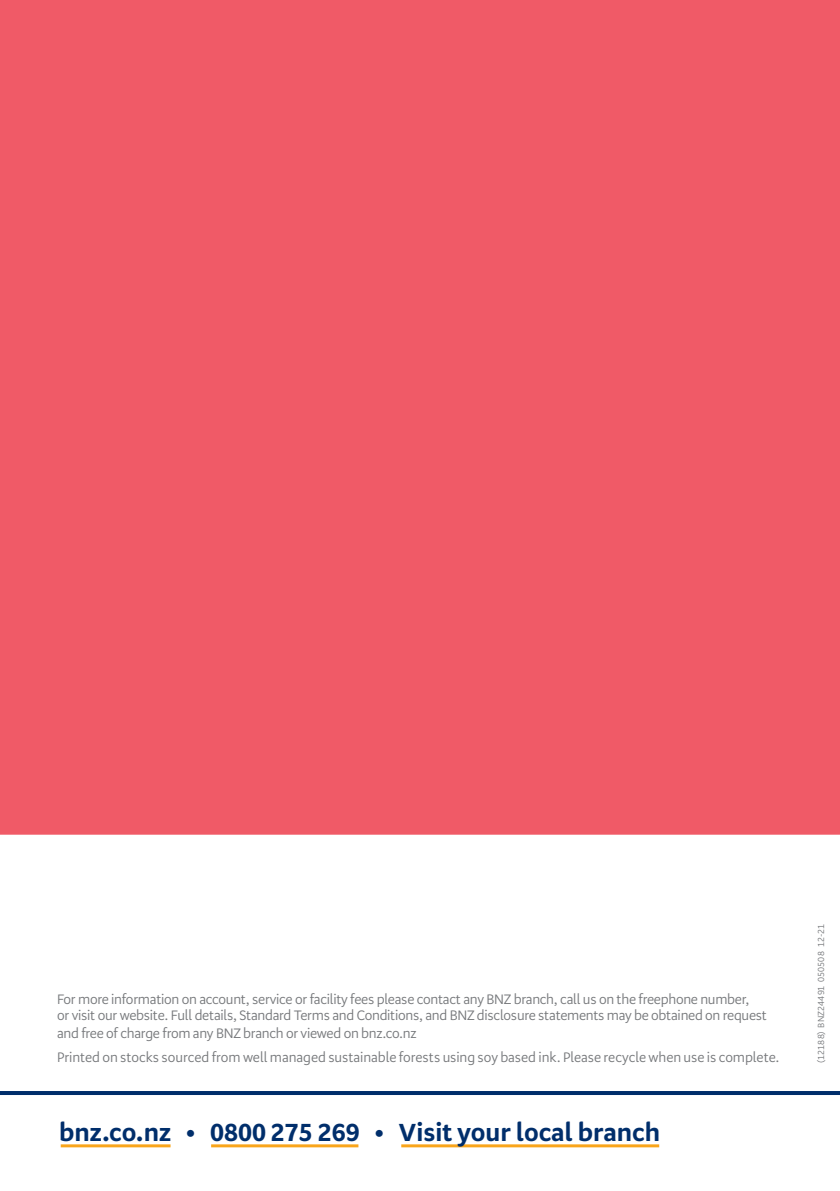
<style>
.page{position:relative;width:840px;height:1191px;background:#fff}
.page>*{position:absolute;margin:0;border:0;box-sizing:border-box;transform-origin:0 0}
.t1{font:700 25.2px "Serrano Pro";color:#002e6b}
.t2{font:14px/16px "Serrano Pro";letter-spacing:-.02em;color:#76787b}
.t3{font:9px "Serrano Pro";letter-spacing:.01em;color:#76787b}
.s1{font-size:23.2px}
</style>
<div class="page">
<hr style="left:401px;top:1144px;width:257px;height:3px;background:#f9a51b">
<div style="left:0;top:0;width:839px;height:834px;background:#f05a67"></div>
<hr style="left:61px;top:1144px;width:109px;height:3px;background:#f9a51b">
<hr style="left:211px;top:1144px;width:147px;height:3px;background:#f9a51b">
<hr style="left:0;top:1091px;width:839px;height:4px;background:#002e6b">
<p class="t2" style="left:57px;top:991px;width:711px">For more information on account, service or facility fees please contact any BNZ branch, call us on the freephone number,<br>or visit our website. Full details, Standard Terms and Conditions, and BNZ disclosure statements may be obtained on request</p>
<p class="t2" style="left:57px;top:1022px;width:723px;line-height:23.6px">and free of charge from any BNZ branch or viewed on bnz.co.nz<br>Printed on stocks sourced from well managed sustainable forests using soy based ink. Please recycle when use is complete.</p>
<h1 class="t1" style="left:59px;top:1117px;width:602px">bnz.co.nz <span class="s1">•</span> 0800 275 269 <span class="s1">•</span> Visit your local branch</h1>
<p class="t3" style="left:815px;top:1063px;width:141px;rotate:-90deg">(12188) BNZ24491 050508 12-21</p>
</div>
